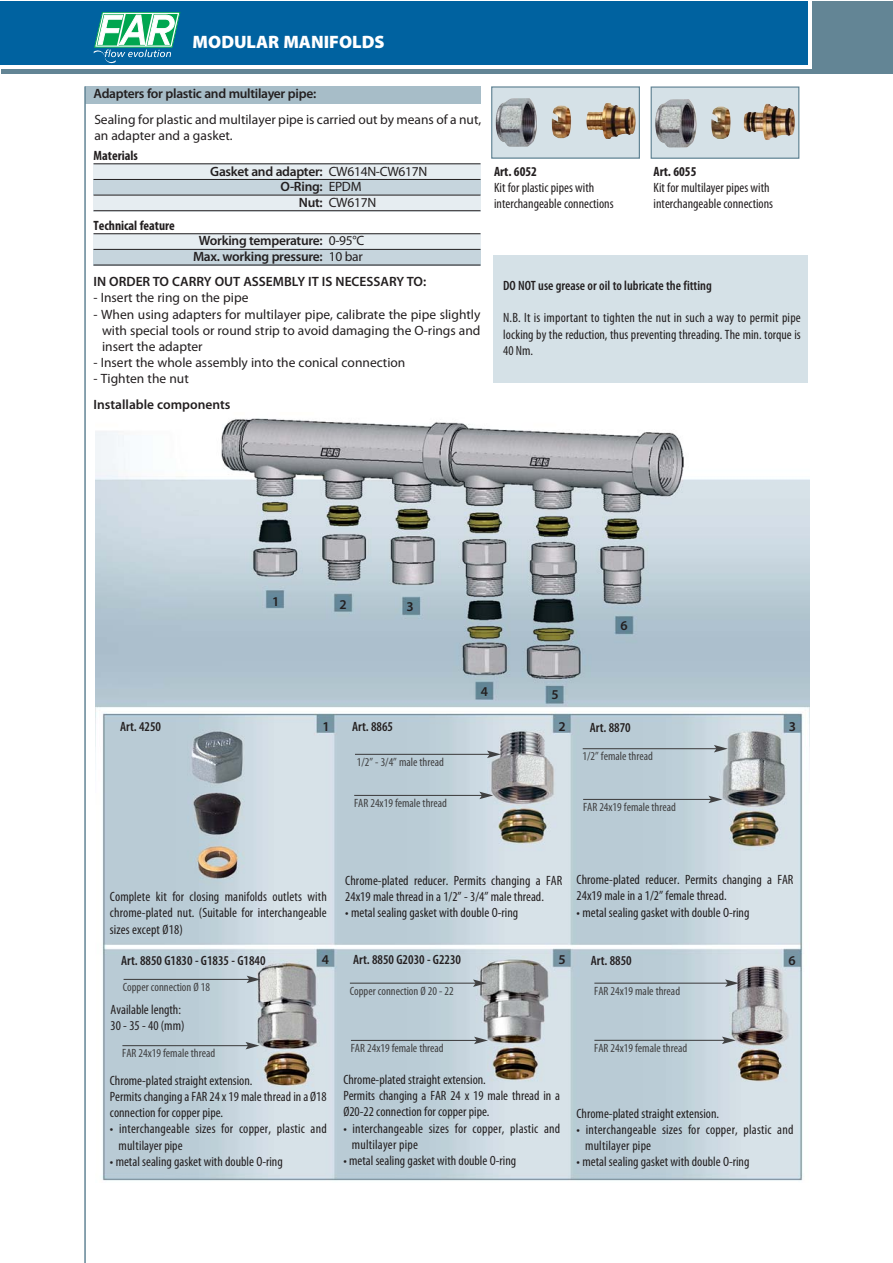
<style>
.page{position:relative;width:893px;height:1263px;background:#fff}
.page>*{position:absolute;margin:0;border:0;box-sizing:border-box;transform-origin:0 0}
.t1{font:900 18px "Myriad Pro";color:#fff}
.t2{font:condensed 13.5px/16.2px "Myriad Pro";color:#231f20}
.t3{font:13.5px/16.2px "Myriad Pro";color:#231f20}
.t4{font:600 13.5px/15.6px "Myriad Pro";letter-spacing:-.02em;color:#231f20;text-align:center}
.t5{font:600 condensed 13.5px "Myriad Pro";color:#231f20}
.t6{font:600 13.5px "Myriad Pro";color:#231f20}
.t7{font:700 condensed 13.5px "Myriad Pro";color:#231f20}
.t8{font:condensed 12px "Myriad Pro";color:#404041}
.s1{font-weight:400}
.s2{font-weight:600}
</style>
<div class="page">
<div style="left:493px;top:255px;width:315px;height:128px;background:#d5e1e7"></div>
<div style="left:85px;top:86px;width:395px;height:17px;background:#a7bdc8"></div>
<div style="left:812px;top:1px;width:81px;height:68px;background:#638595"></div>
<div style="left:1px;top:1px;width:807px;height:64px;background:#0062a0"></div>
<div style="left:1px;top:69px;width:892px;height:5px;background:#638595"></div>
<svg style="left:94px;top:12px;width:86px;height:51px"></svg>
<hr style="left:84px;top:86px;width:2px;height:1176px;background:#638595">
<div style="left:94px;top:163px;width:232px;height:16px;background:#e6edf1"></div>
<div style="left:326px;top:163px;width:154px;height:16px;background:#e6edf1"></div>
<div style="left:94px;top:179px;width:232px;height:16px;background:#c6d5dd"></div>
<div style="left:326px;top:179px;width:154px;height:16px;background:#c6d5dd"></div>
<div style="left:94px;top:195px;width:232px;height:16px;background:#e6edf1"></div>
<div style="left:326px;top:195px;width:154px;height:16px;background:#e6edf1"></div>
<hr style="left:94px;top:163px;width:386px;height:1px;background:#231f20">
<hr style="left:94px;top:179px;width:386px;height:1px;background:#231f20">
<hr style="left:94px;top:195px;width:386px;height:1px;background:#231f20">
<hr style="left:94px;top:210px;width:386px;height:1px;background:#231f20">
<div style="left:94px;top:233px;width:232px;height:16px;background:#e6edf1"></div>
<div style="left:326px;top:233px;width:154px;height:16px;background:#e6edf1"></div>
<div style="left:94px;top:249px;width:232px;height:16px;background:#c6d5dd"></div>
<div style="left:326px;top:249px;width:154px;height:16px;background:#c6d5dd"></div>
<hr style="left:94px;top:233px;width:386px;height:1px;background:#231f20">
<hr style="left:94px;top:249px;width:386px;height:1px;background:#231f20">
<hr style="left:94px;top:265px;width:386px;height:1px;background:#231f20">
<div style="left:492px;top:87px;width:147px;height:71px;background:#d5e1e7"></div>
<img style="left:495px;top:98px;width:141px;height:49px">
<div style="left:491px;top:86px;width:149px;height:73px;border:1px solid #638595"></div>
<div style="left:651px;top:87px;width:148px;height:71px;background:#d5e1e7"></div>
<img style="left:655px;top:99px;width:140px;height:48px">
<div style="left:651px;top:86px;width:148px;height:73px;border:1px solid #638595"></div>
<img style="left:95px;top:418px;width:715px;height:763px">
<hr style="left:124px;top:979px;width:125px;height:1px;background:#404041">
<svg style="left:247px;top:976px;width:14px;height:7px"></svg>
<hr style="left:122px;top:1045px;width:126px;height:1px;background:#404041">
<svg style="left:246px;top:1042px;width:13px;height:7px"></svg>
<hr style="left:351px;top:1040px;width:126px;height:1px;background:#404041">
<svg style="left:474px;top:1037px;width:14px;height:7px"></svg>
<hr style="left:594px;top:1040px;width:131px;height:1px;background:#404041">
<svg style="left:722px;top:1036px;width:14px;height:8px"></svg>
<hr style="left:594px;top:983px;width:134px;height:1px;background:#404041">
<svg style="left:725px;top:979px;width:14px;height:8px"></svg>
<hr style="left:350px;top:983px;width:126px;height:1px;background:#404041">
<svg style="left:473px;top:979px;width:14px;height:8px"></svg>
<hr style="left:354px;top:795px;width:128px;height:1px;background:#404041">
<svg style="left:479px;top:792px;width:14px;height:7px"></svg>
<hr style="left:355px;top:754px;width:135px;height:1px;background:#404041">
<svg style="left:487px;top:750px;width:14px;height:8px"></svg>
<hr style="left:583px;top:748px;width:133px;height:1px;background:#404041">
<svg style="left:714px;top:745px;width:14px;height:7px"></svg>
<hr style="left:583px;top:799px;width:128px;height:1px;background:#404041">
<svg style="left:708px;top:796px;width:14px;height:7px"></svg>
<h1 class="t1" style="left:193px;top:35px;width:193px">MODULAR MANIFOLDS</h1>
<p class="t4" style="left:94px;top:87px;width:224px">Adapters for plastic and multilayer pipe:</p>
<p class="t3" style="left:94px;top:112px;width:388px">Sealing for plastic and multilayer pipe is carried out by means of a nut, an adapter and a gasket.</p>
<p class="t7" style="left:94px;top:151px;width:46px">Materials</p>
<p class="t7" style="left:94px;top:221px;width:83px">Technical feature</p>
<p class="t4" style="left:210px;top:164px;width:219px">Gasket and adapter: <span class="s1">CW614N-CW617N</span></p>
<p class="t4" style="left:281px;top:180px;width:82px">O-Ring: <span class="s1">EPDM</span></p>
<p class="t3" style="left:299px;top:195px;width:79px"><span class="s2">Nut:</span> CW617N</p>
<p class="t4" style="left:193px;top:234px;width:173px">Working temperature: <span class="s1">0-95°C<br></span>Max. working pressure: <span class="s1">10 bar</span></p>
<p class="t6" style="left:94px;top:277px;width:334px">IN ORDER TO CARRY OUT ASSEMBLY IT IS NECESSARY TO:</p>
<p class="t3" style="left:94px;top:291px;width:156px">- Insert the ring on the pipe</p>
<p class="t3" style="left:102px;top:307px;width:380px;text-align:justify;text-indent:-9px">- When using adapters for multilayer pipe, calibrate the pipe slightly with special tools or round strip to avoid damaging the O-rings and insert the adapter</p>
<p class="t3" style="left:94px;top:356px;width:313px">- Insert the whole assembly into the conical connection</p>
<p class="t3" style="left:94px;top:372px;width:97px">- Tighten the nut</p>
<p class="t6" style="left:94px;top:399px;width:138px">Installable components</p>
<p class="t7" style="left:494px;top:167px;width:44px">Art. 6052</p>
<p class="t2" style="left:494px;top:181px;width:121px">Kit for plastic pipes with interchangeable connections</p>
<p class="t7" style="left:654px;top:167px;width:44px">Art. 6055</p>
<p class="t2" style="left:654px;top:181px;width:121px">Kit for multilayer pipes with interchangeable connections</p>
<p class="t5" style="left:503px;top:281px;width:210px">DO NOT use grease or oil to lubricate the fitting</p>
<p class="t2" style="left:503px;top:311px;width:299px;text-align:justify">N.B. It is important to tighten the nut in such a way to permit pipe locking by the reduction, thus preventing threading. The min. torque is 40 Nm.</p>
<p class="t4" style="left:272px;top:594px;width:9px">1</p>
<p class="t4" style="left:339px;top:598px;width:9px">2</p>
<p class="t4" style="left:407px;top:600px;width:9px">3</p>
<p class="t4" style="left:620px;top:619px;width:9px">6</p>
<p class="t4" style="left:481px;top:685px;width:9px">4</p>
<p class="t4" style="left:551px;top:688px;width:9px">5</p>
<p class="t5" style="left:120px;top:722px;width:42px">Art. 4250</p>
<p class="t5" style="left:352px;top:721px;width:42px">Art. 8865</p>
<p class="t5" style="left:590px;top:722px;width:42px">Art. 8870</p>
<p class="t4" style="left:322px;top:719px;width:9px">1</p>
<p class="t4" style="left:558px;top:720px;width:9px">2</p>
<p class="t8" style="left:357px;top:758px;width:89px">1/2” - 3/4” male thread</p>
<p class="t8" style="left:354px;top:799px;width:94px">FAR 24x19 female thread</p>
<p class="t8" style="left:583px;top:752px;width:72px">1/2” female thread</p>
<p class="t8" style="left:583px;top:803px;width:94px">FAR 24x19 female thread</p>
<p class="t4" style="left:789px;top:719px;width:9px">3</p>
<p class="t2" style="left:110px;top:890px;width:218px;text-align:justify">Complete kit for closing manifolds outlets with chrome-plated nut. (Suitable for interchangeable sizes except Ø18)</p>
<p class="t2" style="left:345px;top:873px;width:218px">Chrome-plated reducer. Permits changing a FAR<br>24x19 male thread in a 1/2” - 3/4” male thread.</p>
<p class="t2" style="left:345px;top:906px;width:174px">• metal sealing gasket with double O-ring</p>
<p class="t2" style="left:577px;top:873px;width:218px">Chrome-plated reducer. Permits changing a FAR<br>24x19 male in a 1/2” female thread.</p>
<p class="t2" style="left:577px;top:905px;width:174px">• metal sealing gasket with double O-ring</p>
<p class="t5" style="left:121px;top:955px;width:146px">Art. 8850 G1830 - G1835 - G1840</p>
<p class="t5" style="left:353px;top:954px;width:110px">Art. 8850 G2030 - G2230</p>
<p class="t5" style="left:591px;top:955px;width:42px">Art. 8850</p>
<p class="t4" style="left:322px;top:953px;width:9px">4</p>
<p class="t4" style="left:558px;top:953px;width:9px">5</p>
<p class="t4" style="left:788px;top:953px;width:9px">6</p>
<p class="t8" style="left:123px;top:982px;width:89px">Copper connection Ø 18</p>
<p class="t8" style="left:350px;top:986px;width:106px">Copper connection Ø 20 - 22</p>
<p class="t8" style="left:594px;top:986px;width:87px">FAR 24x19 male thread</p>
<p class="t2" style="left:111px;top:1002px;width:75px">Available length:<br>30 - 35 - 40 (mm)</p>
<p class="t8" style="left:122px;top:1049px;width:94px">FAR 24x19 female thread</p>
<p class="t8" style="left:351px;top:1044px;width:94px">FAR 24x19 female thread</p>
<p class="t8" style="left:594px;top:1044px;width:94px">FAR 24x19 female thread</p>
<p class="t2" style="left:110px;top:1073px;width:218px">Chrome-plated straight extension.<br>Permits changing a FAR 24 x 19 male thread in a Ø18 connection for copper pipe.</p>
<p class="t2" style="left:118px;top:1122px;width:210px;text-indent:-9px">• interchangeable sizes for copper, plastic and multilayer pipe</p>
<p class="t2" style="left:110px;top:1154px;width:174px">• metal sealing gasket with double O-ring</p>
<p class="t2" style="left:343px;top:1072px;width:218px">Chrome-plated straight extension.<br>Permits changing a FAR 24 x 19 male thread in a<br>Ø20-22 connection for copper pipe.</p>
<p class="t2" style="left:352px;top:1121px;width:210px;text-indent:-9px">• interchangeable sizes for copper, plastic and multilayer pipe</p>
<p class="t2" style="left:343px;top:1153px;width:174px">• metal sealing gasket with double O-ring</p>
<p class="t2" style="left:577px;top:1106px;width:144px">Chrome-plated straight extension.</p>
<p class="t2" style="left:585px;top:1122px;width:210px;text-indent:-9px">• interchangeable sizes for copper, plastic and multilayer pipe</p>
<p class="t2" style="left:577px;top:1155px;width:174px">• metal sealing gasket with double O-ring</p>
</div>
